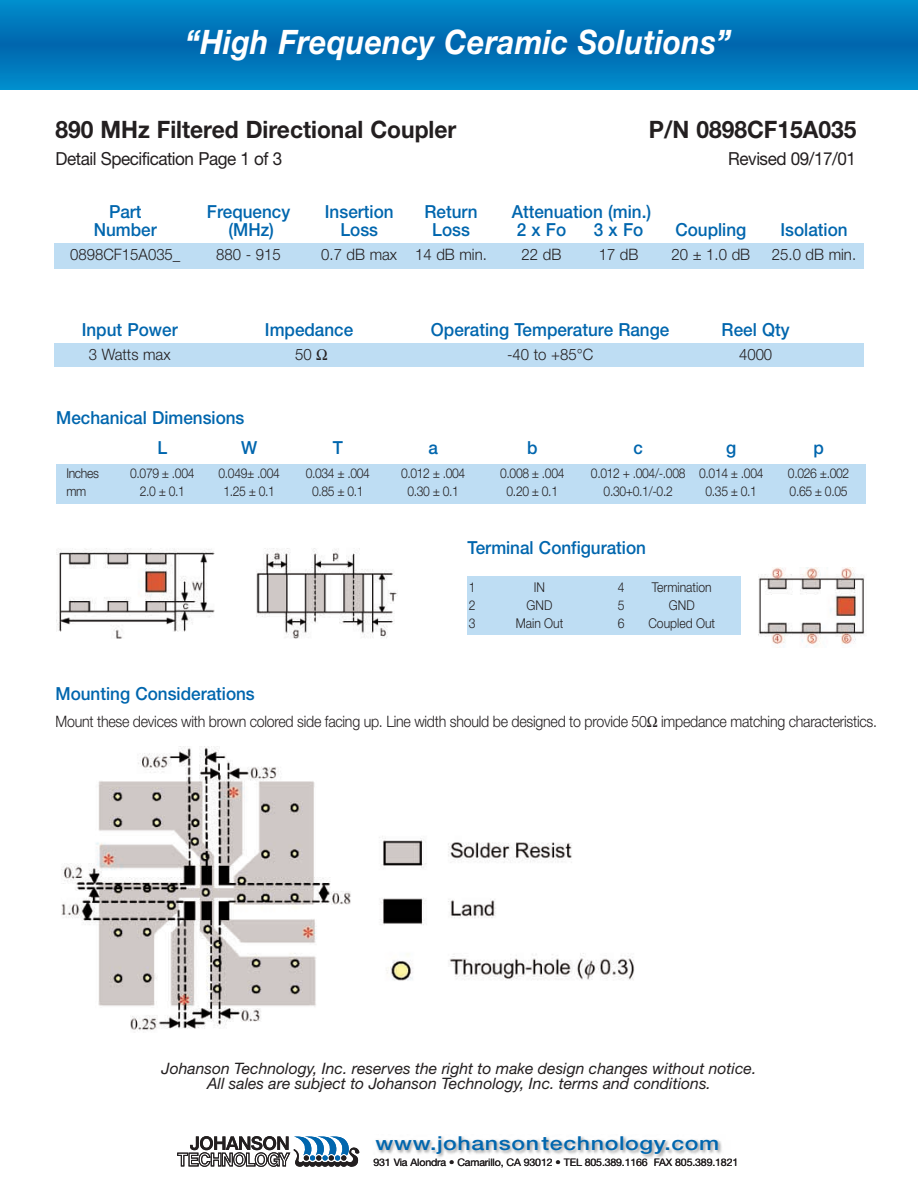
<style>
.page{position:relative;width:918px;height:1188px;background:#fff}
.page>*{position:absolute;margin:0;border:0;box-sizing:border-box;transform-origin:0 0}
.t1{font:italic 700 33.75px "Helvetica Neue";letter-spacing:.01em;color:#fff;scale:.9 1}
.t2{font:700 24px "Helvetica Neue";color:#231f20;scale:.95 1}
.t3{font:500 19.2px "Helvetica Neue";letter-spacing:.03em;color:#0066ae;scale:1.2 1}
.t4{font:500 18px "Helvetica Neue";color:#0066ae;scale:.95 1}
.t5{font:18px "Helvetica Neue";letter-spacing:-.03em;color:#231f20;scale:.95 1}
.t6{font:italic 15.75px/15.8px "Helvetica Neue";color:#231f20;text-align:center}
.t7{font:300 15.75px "Helvetica Neue";letter-spacing:-.015em;color:#231f20;scale:.9 1}
.t8{font:300 15.75px "Helvetica Neue";letter-spacing:-.015em;color:#231f20;scale:.95 1}
.t9{font:300 13.5px "Helvetica Neue";letter-spacing:-.03em;color:#231f20;scale:.9 1}
.t10{font:300 13.5px "Helvetica Neue";color:#231f20;scale:.9 1}
.t11{font:10.65px "Helvetica Neue";letter-spacing:-.015em;color:#231f20}
</style>
<div class="page">
<div style="left:56px;top:464px;width:810px;height:39px;background:#beddf3"></div>
<img style="left:758px;top:567px;width:107px;height:81px">
<div style="left:467px;top:576px;width:274px;height:59px;background:#beddf3"></div>
<img style="left:56px;top:548px;width:341px;height:91px">
<img style="left:61px;top:746px;width:574px;height:287px">
<div style="left:0;top:0;width:918px;height:90px;background:#0091cf"></div>
<div style="left:0;top:3px;width:918px;height:84px;background:#008dcc"></div>
<div style="left:0;top:7px;width:918px;height:76px;background:#0089c9"></div>
<div style="left:0;top:11px;width:918px;height:68px;background:#0084c6"></div>
<div style="left:0;top:16px;width:918px;height:58px;background:#0081c2"></div>
<div style="left:0;top:19px;width:918px;height:52px;background:#007dbf"></div>
<div style="left:0;top:23px;width:918px;height:44px;background:#0079bd"></div>
<div style="left:0;top:27px;width:918px;height:36px;background:#0075ba"></div>
<div style="left:0;top:32px;width:918px;height:26px;background:#0071b6"></div>
<div style="left:0;top:37px;width:918px;height:16px;background:#006db2"></div>
<div style="left:0;top:41px;width:918px;height:8px;background:#0069b0"></div>
<svg style="left:376px;top:1136px;width:346px;height:23px"></svg>
<svg style="left:177px;top:1136px;width:182px;height:31px"></svg>
<div style="left:54px;top:343px;width:810px;height:24px;background:#beddf3"></div>
<div style="left:54px;top:244px;width:810px;height:25px;background:#beddf3"></div>
<h1 class="t1" style="left:185px;top:30px;width:608px">“High Frequency Ceramic Solutions”</h1>
<h2 class="t2" style="left:56px;top:121px;width:424px">890 MHz Filtered Directional Coupler</h2>
<h2 class="t2" style="left:649px;top:121px;width:220px">P/N 0898CF15A035</h2>
<p class="t5" style="left:56px;top:152px;width:240px">Detail Specification Page 1 of 3</p>
<p class="t5" style="left:728px;top:152px;width:136px">Revised 09/17/01</p>
<p class="t4" style="left:109px;top:206px;width:36px">Part</p>
<p class="t4" style="left:207px;top:206px;width:89px">Frequency</p>
<p class="t4" style="left:325px;top:206px;width:74px">Insertion</p>
<p class="t4" style="left:425px;top:206px;width:57px">Return</p>
<p class="t4" style="left:512px;top:206px;width:148px">Attenuation (min.)</p>
<p class="t4" style="left:94px;top:224px;width:68px">Number</p>
<p class="t4" style="left:228px;top:224px;width:49px">(MHz)</p>
<p class="t4" style="left:340px;top:224px;width:41px">Loss</p>
<p class="t4" style="left:432px;top:224px;width:41px">Loss</p>
<p class="t4" style="left:517px;top:224px;width:54px">2 x Fo</p>
<p class="t4" style="left:594px;top:224px;width:54px">3 x Fo</p>
<p class="t4" style="left:675px;top:224px;width:76px">Coupling</p>
<p class="t4" style="left:781px;top:224px;width:72px">Isolation</p>
<p class="t8" style="left:70px;top:249px;width:118px">0898CF15A035_</p>
<p class="t8" style="left:216px;top:249px;width:69px">880 - 915</p>
<p class="t8" style="left:321px;top:249px;width:176px">0.7 dB max 14 dB min.</p>
<p class="t8" style="left:522px;top:249px;width:43px">22 dB</p>
<p class="t8" style="left:599px;top:249px;width:43px">17 dB</p>
<p class="t8" style="left:672px;top:249px;width:84px">20 ± 1.0 dB</p>
<p class="t8" style="left:772px;top:249px;width:90px">25.0 dB min.</p>
<p class="t4" style="left:82px;top:324px;width:103px">Input Power</p>
<p class="t4" style="left:265px;top:324px;width:94px">Impedance</p>
<p class="t4" style="left:431px;top:324px;width:253px">Operating Temperature Range</p>
<p class="t4" style="left:722px;top:324px;width:73px">Reel Qty</p>
<p class="t8" style="left:89px;top:349px;width:88px">3 Watts max</p>
<p class="t8" style="left:295px;top:349px;width:19px">50</p>
<p class="t8" style="left:507px;top:349px;width:92px">-40 to +85°C</p>
<p class="t8" style="left:739px;top:349px;width:37px">4000</p>
<p class="t4" style="left:56px;top:411px;width:200px">Mechanical Dimensions</p>
<p class="t4" style="left:157px;top:441px;width:12px">L</p>
<p class="t4" style="left:241px;top:441px;width:18px">W</p>
<p class="t4" style="left:333px;top:441px;width:12px">T</p>
<p class="t4" style="left:428px;top:441px;width:12px">a</p>
<p class="t4" style="left:527px;top:441px;width:12px">b</p>
<p class="t4" style="left:633px;top:441px;width:12px">c</p>
<p class="t4" style="left:726px;top:441px;width:12px">g</p>
<p class="t4" style="left:813px;top:441px;width:12px">p</p>
<p class="t9" style="left:66px;top:468px;width:38px">Inches</p>
<p class="t9" style="left:130px;top:468px;width:73px">0.079 ± .004</p>
<p class="t9" style="left:219px;top:468px;width:70px">0.049± .004</p>
<p class="t9" style="left:306px;top:468px;width:73px">0.034 ± .004</p>
<p class="t9" style="left:401px;top:468px;width:73px">0.012 ± .004</p>
<p class="t9" style="left:500px;top:468px;width:73px">0.008 ± .004</p>
<p class="t9" style="left:591px;top:468px;width:193px">0.012 + .004/-.008 0.014 ± .004</p>
<p class="t9" style="left:788px;top:468px;width:70px">0.026 ±.002</p>
<p class="t9" style="left:66px;top:486px;width:24px">mm</p>
<p class="t9" style="left:140px;top:486px;width:52px">2.0 ± 0.1</p>
<p class="t9" style="left:223px;top:486px;width:59px">1.25 ± 0.1</p>
<p class="t9" style="left:312px;top:486px;width:59px">0.85 ± 0.1</p>
<p class="t9" style="left:407px;top:486px;width:59px">0.30 ± 0.1</p>
<p class="t9" style="left:507px;top:486px;width:59px">0.20 ± 0.1</p>
<p class="t9" style="left:604px;top:486px;width:78px">0.30+0.1/-0.2</p>
<p class="t9" style="left:706px;top:486px;width:59px">0.35 ± 0.1</p>
<p class="t9" style="left:790px;top:486px;width:66px">0.65 ± 0.05</p>
<p class="t4" style="left:468px;top:541px;width:189px">Terminal Configuration</p>
<p class="t9" style="left:469px;top:582px;width:9px">1</p>
<p class="t9" style="left:534px;top:582px;width:14px">IN</p>
<p class="t9" style="left:618px;top:582px;width:9px">4</p>
<p class="t10" style="left:652px;top:582px;width:68px">Termination</p>
<p class="t9" style="left:469px;top:600px;width:9px">2</p>
<p class="t9" style="left:527px;top:600px;width:30px">GND</p>
<p class="t9" style="left:618px;top:600px;width:9px">5</p>
<p class="t9" style="left:669px;top:600px;width:30px">GND</p>
<p class="t9" style="left:469px;top:618px;width:9px">3</p>
<p class="t9" style="left:516px;top:618px;width:54px">Main Out</p>
<p class="t9" style="left:618px;top:618px;width:9px">6</p>
<p class="t10" style="left:648px;top:618px;width:76px">Coupled Out</p>
<p class="t4" style="left:56px;top:687px;width:211px">Mounting Considerations</p>
<p class="t7" style="left:56px;top:716px;width:914px">Mount these devices with brown colored side facing up. Line width should be designed to provide 50 impedance matching characteristics.</p>
<p class="t6" style="left:162px;top:1062px;width:596px">Johanson Technology, Inc. reserves the right to make design changes without notice.<br>All sales are subject to Johanson Technology, Inc. terms and conditions.</p>
<p class="t3" style="left:376px;top:1136px;width:288px">www.johansontechnology.com</p>
<p class="t11" style="left:373px;top:1159px;width:366px">931 Via Alondra • Camarillo, CA 93012 • TEL 805.389.1166 FAX 805.389.1821</p>
</div>
